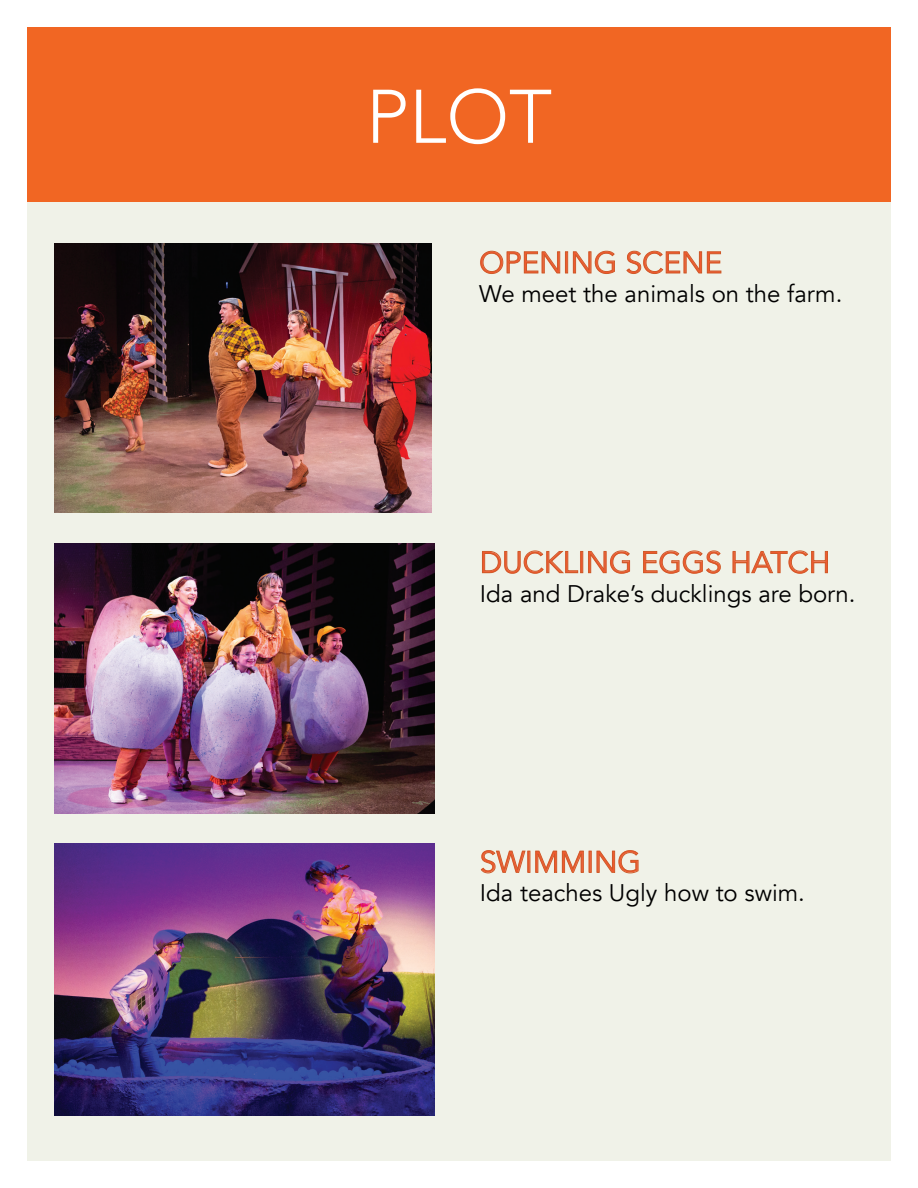
<style>
.page{position:relative;width:918px;height:1188px;background:#fff}
.page>*{position:absolute;margin:0;border:0;box-sizing:border-box;transform-origin:0 0}
.t1{font:300 75px "Avenir";color:#fff}
.t2{font:30px "Avenir";color:#f1592f}
.t3{font:24px "Avenir";color:#000}
</style>
<div class="page">
<div style="left:27px;top:27px;width:864px;height:174px;background:#f16623"></div>
<div style="left:27px;top:202px;width:864px;height:959px;background:#f0f2e8"></div>
<svg style="left:480px;top:250px;width:80px;height:24px"></svg>
<div style="left:566px;top:252px;width:2px;height:21px;border:1px solid #cf5928"></div>
<svg style="left:573px;top:250px;width:42px;height:24px"></svg>
<svg style="left:626px;top:250px;width:96px;height:24px"></svg>
<img style="left:54px;top:243px;width:378px;height:270px">
<svg style="left:482px;top:550px;width:96px;height:24px"></svg>
<div style="left:581px;top:551px;width:2px;height:22px;border:1px solid #cf5928"></div>
<svg style="left:588px;top:550px;width:42px;height:24px"></svg>
<svg style="left:643px;top:550px;width:78px;height:24px"></svg>
<svg style="left:732px;top:550px;width:96px;height:24px"></svg>
<svg style="left:481px;top:850px;width:45px;height:24px"></svg>
<svg style="left:535px;top:850px;width:49px;height:23px"></svg>
<svg style="left:596px;top:850px;width:43px;height:24px"></svg>
<img style="left:55px;top:843px;width:380px;height:273px">
<img style="left:54px;top:543px;width:380px;height:270px">
<h1 class="t1" style="left:366px;top:73px;width:188px">PLOT</h1>
<p class="t2" style="left:479px;top:245px;width:245px">OPENING SCENE</p>
<p class="t3" style="left:479px;top:279px;width:365px">We meet the animals on the farm.</p>
<p class="t2" style="left:480px;top:544px;width:352px">DUCKLING EGGS HATCH</p>
<p class="t3" style="left:480px;top:579px;width:377px">Ida and Drake’s ducklings are born.</p>
<p class="t2" style="left:480px;top:844px;width:162px">SWIMMING</p>
<p class="t3" style="left:480px;top:879px;width:327px">Ida teaches Ugly how to swim.</p>
</div>
